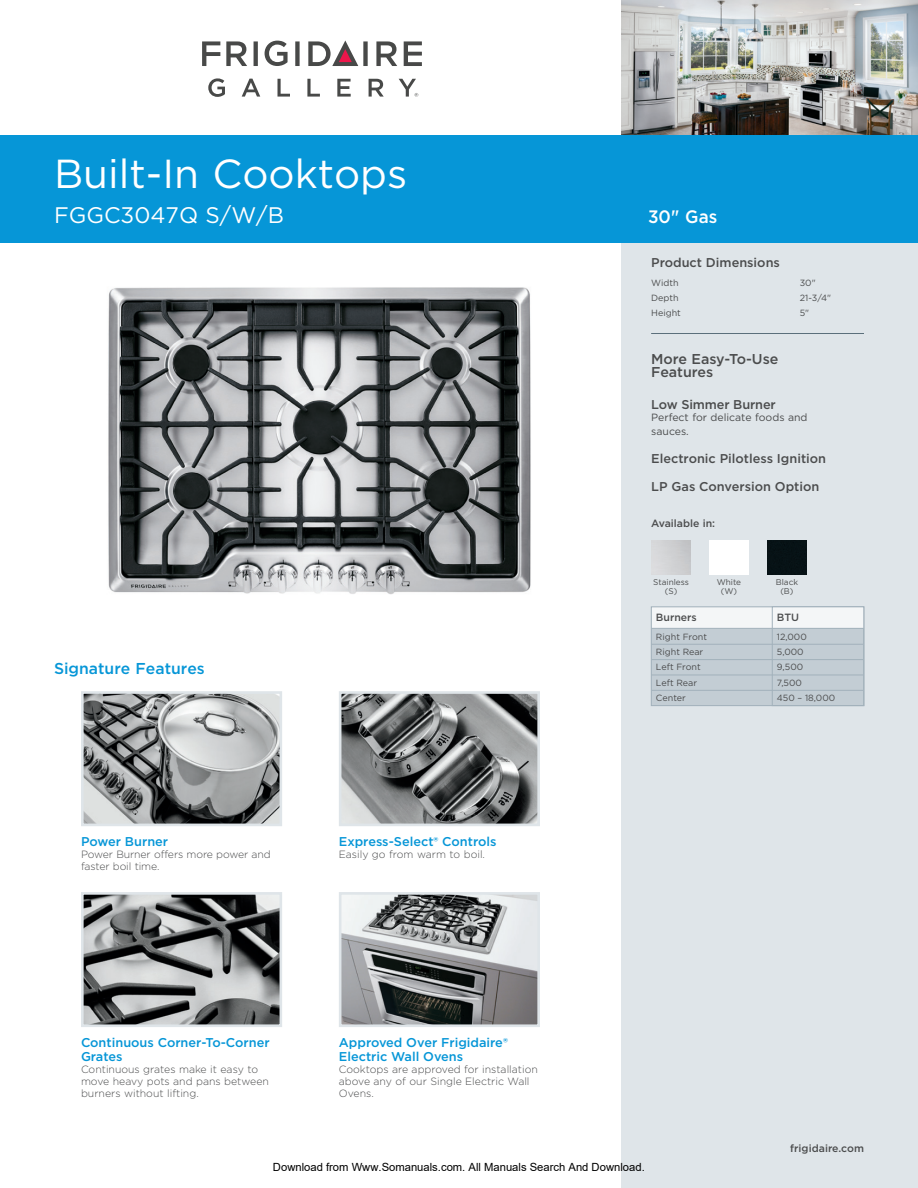
<style>
.page{position:relative;width:918px;height:1188px;background:#fff}
.page>*{position:absolute;margin:0;border:0;box-sizing:border-box;transform-origin:0 0}
.t1{font:40.5px "Gotham";color:#fff}
.t2{font:22.5px "Gotham";color:#fff}
.t3{font:500 18px "Gotham";color:#fff;scale:.95 1}
.t4{font:500 15.75px "Gotham";color:#0696d7}
.t5{font:500 14.25px/13.5px "Gotham";color:#4b4c4d}
.t6{font:500 12.75px/14.2px "Gotham";color:#0696d7}
.t7{font:500 12.75px/27.8px "Gotham";color:#4b4c4d}
.t8{font:11.25px "Arial";color:#000}
.t9{font:300 10.5px/12px "Gotham";color:#4b4c4d}
.t10{font:500 10.5px "Gotham";color:#4b4c4d}
.t11{font:10.5px/14.2px "Gotham";color:#4b4c4d}
.t12{font:9px/15.3px "Gotham";color:#4b4c4d}
.t13{font:8.25px/9px "Gotham";color:#4b4c4d;text-align:center}
</style>
<div class="page">
<div style="left:621px;top:0;width:297px;height:1188px;background:#dfe5e9"></div>
<svg style="left:208px;top:78px;width:17px;height:19px"></svg>
<svg style="left:242px;top:79px;width:18px;height:18px"></svg>
<svg style="left:277px;top:79px;width:13px;height:18px"></svg>
<svg style="left:307px;top:79px;width:13px;height:18px"></svg>
<svg style="left:337px;top:79px;width:14px;height:18px"></svg>
<svg style="left:369px;top:79px;width:15px;height:18px"></svg>
<svg style="left:265px;top:41px;width:23px;height:25px"></svg>
<svg style="left:404px;top:41px;width:18px;height:25px"></svg>
<svg style="left:202px;top:41px;width:18px;height:25px"></svg>
<svg style="left:226px;top:41px;width:21px;height:25px"></svg>
<svg style="left:254px;top:41px;width:4px;height:25px"></svg>
<svg style="left:295px;top:41px;width:5px;height:25px"></svg>
<svg style="left:376px;top:41px;width:21px;height:25px"></svg>
<svg style="left:308px;top:40px;width:60px;height:26px"></svg>
<svg style="left:399px;top:79px;width:19px;height:18px"></svg>
<img style="left:621px;top:0;width:297px;height:135px">
<div style="left:0;top:135px;width:918px;height:108px;background:#0696d7"></div>
<hr style="left:651px;top:333px;width:213px;height:1px;background:#5b6f7b">
<img style="left:343px;top:695px;width:193px;height:127px">
<div style="left:339px;top:691px;width:201px;height:135px;border:3px solid #dfe5e9"></div>
<img style="left:85px;top:896px;width:193px;height:127px">
<div style="left:81px;top:892px;width:201px;height:135px;border:3px solid #dfe5e9"></div>
<img style="left:85px;top:695px;width:193px;height:127px">
<div style="left:81px;top:691px;width:201px;height:135px;border:3px solid #dfe5e9"></div>
<img style="left:108px;top:287px;width:423px;height:308px">
<div style="left:709px;top:540px;width:40px;height:34px;background:#fff"></div>
<img style="left:767px;top:540px;width:40px;height:34px">
<div style="left:651px;top:607px;width:213px;height:99px;background:#c3cdd4"></div>
<div style="left:651px;top:607px;width:212px;height:21px;background:#f4f6f7"></div>
<hr style="left:651px;top:628px;width:212px;height:1px;background:#a2b1bb">
<hr style="left:651px;top:644px;width:212px;height:1px;background:#a2b1bb">
<hr style="left:651px;top:659px;width:212px;height:1px;background:#a2b1bb">
<hr style="left:651px;top:675px;width:212px;height:1px;background:#a2b1bb">
<hr style="left:651px;top:690px;width:212px;height:1px;background:#a2b1bb">
<div style="left:651px;top:607px;width:213px;height:99px;border:1px solid #a2b1bb"></div>
<div style="left:772px;top:607px;width:92px;height:99px;border:1px solid #a2b1bb"></div>
<img style="left:343px;top:896px;width:193px;height:127px">
<div style="left:339px;top:892px;width:201px;height:135px;border:3px solid #dfe5e9"></div>
<h1 class="t1" style="left:54px;top:147px;width:355px">Built-In Cooktops</h1>
<h2 class="t2" style="left:54px;top:201px;width:231px">FGGC3047Q S/W/B</h2>
<h3 class="t4" style="left:54px;top:658px;width:152px">Signature Features</h3>
<p class="t6" style="left:81px;top:834px;width:89px">Power Burner</p>
<p class="t9" style="left:81px;top:848px;width:191px">Power Burner offers more power and faster boil time.</p>
<p class="t6" style="left:81px;top:1035px;width:190px">Continuous Corner-To-Corner<br>Grates</p>
<p class="t9" style="left:81px;top:1063px;width:189px">Continuous grates make it easy to move heavy pots and pans between burners without lifting.</p>
<p class="t6" style="left:339px;top:834px;width:159px">Express-Select® Controls</p>
<p class="t9" style="left:339px;top:848px;width:148px">Easily go from warm to boil.</p>
<p class="t6" style="left:339px;top:1035px;width:171px">Approved Over Frigidaire®<br>Electric Wall Ovens</p>
<p class="t9" style="left:339px;top:1063px;width:200px">Cooktops are approved for installation above any of our Single Electric Wall<br>Ovens.</p>
<h3 class="t3" style="left:648px;top:205px;width:75px">30" Gas</h3>
<p class="t7" style="left:651px;top:249px;width:130px">Product Dimensions</p>
<p class="t12" style="left:651px;top:275px;width:29px">Width</p>
<p class="t12" style="left:800px;top:275px;width:17px">30"</p>
<p class="t12" style="left:651px;top:290px;width:29px">Depth</p>
<p class="t12" style="left:800px;top:290px;width:33px">21-3/4"</p>
<p class="t12" style="left:651px;top:305px;width:31px">Height</p>
<p class="t12" style="left:800px;top:305px;width:11px">5"</p>
<h3 class="t5" style="left:651px;top:352px;width:129px">More Easy-To-Use<br>Features</h3>
<p class="t7" style="left:651px;top:390px;width:126px">Low Simmer Burner</p>
<p class="t11" style="left:651px;top:410px;width:158px">Perfect for delicate foods and sauces.</p>
<p class="t7" style="left:651px;top:444px;width:176px">Electronic Pilotless Ignition<br>LP Gas Conversion Option</p>
<p class="t10" style="left:651px;top:517px;width:65px">Available in:</p>
<p class="t13" style="left:653px;top:578px;width:37px">Stainless (S)</p>
<p class="t13" style="left:717px;top:578px;width:26px">White (W)</p>
<p class="t13" style="left:776px;top:578px;width:24px">Black (B)</p>
<p class="t10" style="left:656px;top:610px;width:42px">Burners</p>
<p class="t12" style="left:656px;top:629px;width:53px">Right Front<br>Right Rear<br>Left Front<br>Left Rear<br>Center</p>
<p class="t10" style="left:777px;top:610px;width:24px">BTU</p>
<p class="t12" style="left:777px;top:629px;width:60px">12,000<br>5,000<br>9,500<br>7,500<br>450 – 18,000</p>
<p class="t10" style="left:790px;top:1141px;width:75px">frigidaire.com</p>
<p class="t8" style="left:273px;top:1160px;width:373px">Download from Www.Somanuals.com. All Manuals Search And Download.</p>
</div>
